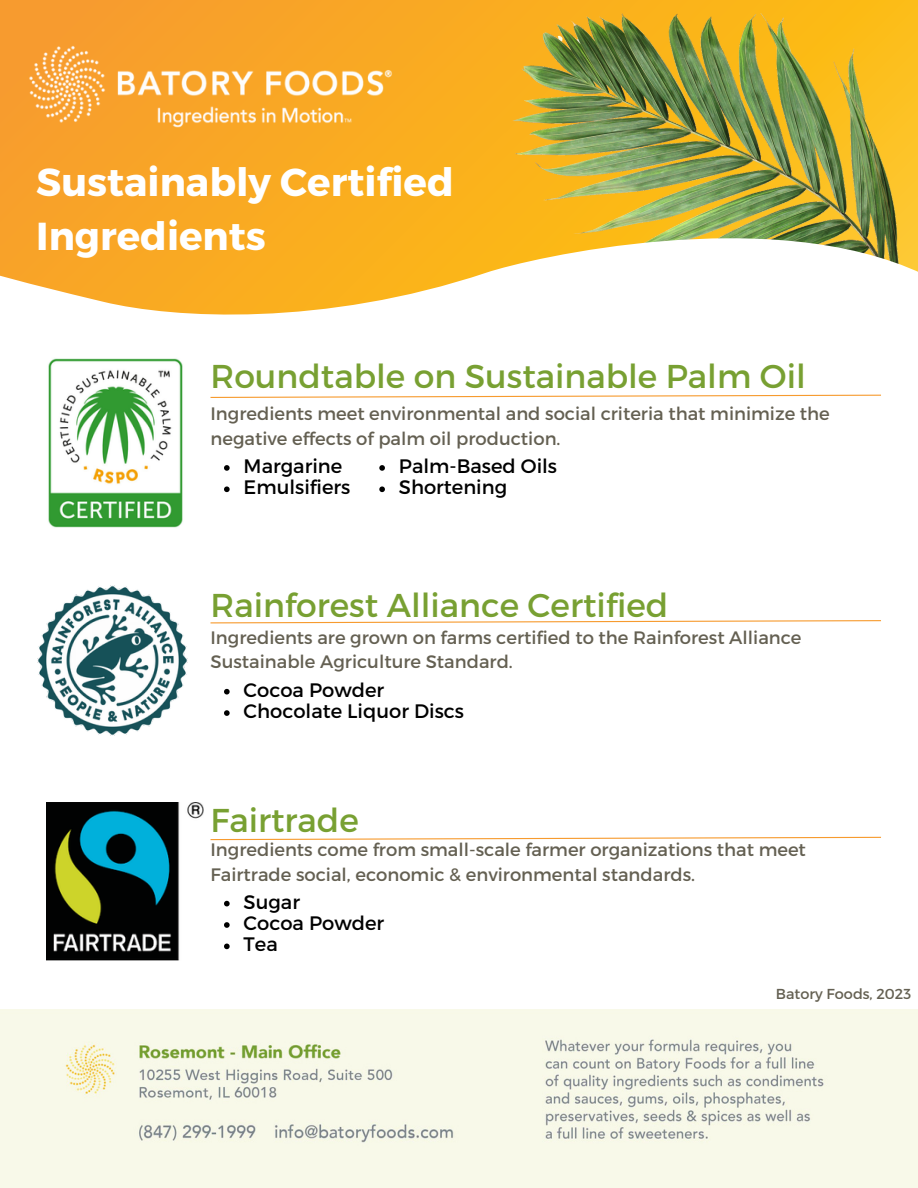
<style>
.page{position:relative;width:918px;height:1188px;background:#fff}
.page>*{position:absolute;margin:0;border:0;box-sizing:border-box;transform-origin:0 0}
.t1{font:700 39px/54.4px "Montserrat";color:#fff}
.t2{font:33px "Montserrat";color:#78a032}
.t3{font:19.5px "Montserrat";color:#000}
.t4{font:18px/24.8px "Montserrat";color:#646052}
.t5{font:14.4px "Montserrat";color:#646052}
</style>
<div class="page">
<div style="left:0;top:0;width:918px;height:918px;background:linear-gradient(to right,#f79d2c,#fcbd14)"></div>
<img style="left:512px;top:13px;width:392px;height:189px">
<svg style="left:0;top:202px;width:918px;height:206px"></svg>
<div style="left:0;top:408px;width:918px;height:780px;background:#fff"></div>
<img style="left:0;top:1009px;width:918px;height:179px">
<img style="left:0;top:43px;width:421px;height:87px">
<img style="left:30px;top:343px;width:166px;height:185px">
<img style="left:38px;top:586px;width:150px;height:150px">
<img style="left:46px;top:803px;width:158px;height:157px">
<svg style="left:379px;top:465px;width:6px;height:6px"></svg>
<svg style="left:379px;top:486px;width:6px;height:6px"></svg>
<svg style="left:224px;top:465px;width:6px;height:6px"></svg>
<svg style="left:224px;top:486px;width:6px;height:6px"></svg>
<svg style="left:224px;top:689px;width:6px;height:6px"></svg>
<svg style="left:224px;top:710px;width:6px;height:6px"></svg>
<svg style="left:224px;top:901px;width:6px;height:5px"></svg>
<svg style="left:224px;top:922px;width:6px;height:6px"></svg>
<svg style="left:224px;top:944px;width:6px;height:5px"></svg>
<svg style="left:209px;top:394px;width:673px;height:5px"></svg>
<svg style="left:210px;top:620px;width:671px;height:4px"></svg>
<svg style="left:210px;top:836px;width:671px;height:5px"></svg>
<p class="t1" style="left:36px;top:153px;width:419px">Sustainably Certified<br>Ingredients</p>
<p class="t2" style="left:211px;top:355px;width:597px">Roundtable on Sustainable Palm Oil</p>
<p class="t4" style="left:211px;top:400px;width:621px">Ingredients meet environmental and social criteria that minimize the negative effects of palm oil production.</p>
<p class="t3" style="left:244px;top:453px;width:100px">Margarine</p>
<p class="t3" style="left:244px;top:475px;width:108px">Emulsifiers</p>
<p class="t3" style="left:399px;top:453px;width:160px">Palm-Based Oils</p>
<p class="t3" style="left:399px;top:475px;width:110px">Shortening</p>
<p class="t2" style="left:211px;top:583px;width:459px">Rainforest Alliance Certified</p>
<p class="t4" style="left:211px;top:624px;width:593px">Ingredients are grown on farms certified to the Rainforest Alliance<br>Sustainable Agriculture Standard.</p>
<p class="t3" style="left:244px;top:677px;width:142px">Cocoa Powder</p>
<p class="t3" style="left:244px;top:699px;width:222px">Chocolate Liquor Discs</p>
<p class="t2" style="left:211px;top:798px;width:150px">Fairtrade</p>
<p class="t4" style="left:211px;top:837px;width:597px">Ingredients come from small-scale farmer organizations that meet<br>Fairtrade social, economic &amp; environmental standards.</p>
<p class="t3" style="left:244px;top:889px;width:58px">Sugar</p>
<p class="t3" style="left:244px;top:910px;width:142px">Cocoa Powder</p>
<p class="t3" style="left:244px;top:932px;width:36px">Tea</p>
<p class="t5" style="left:776px;top:985px;width:137px">Batory Foods, 2023</p>
</div>
